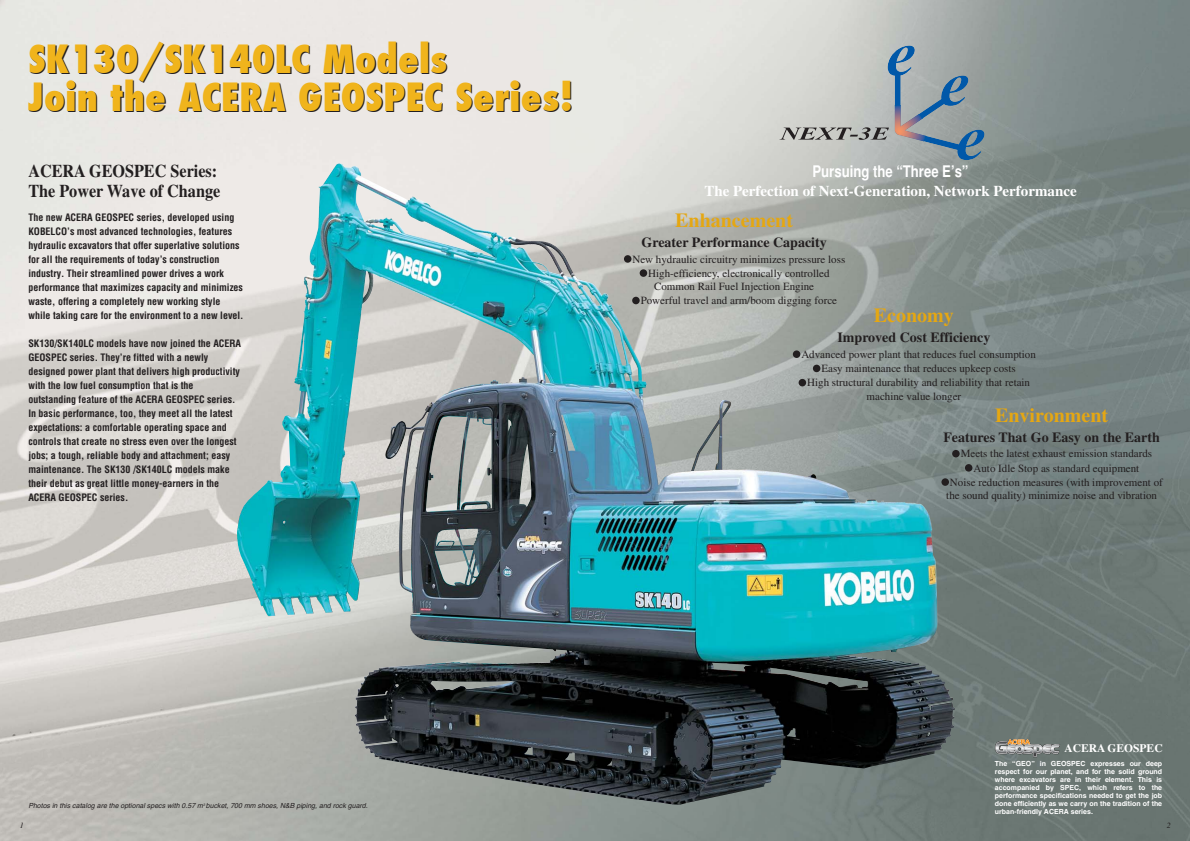
<style>
.page{position:relative;width:1190px;height:841px;background:#fff}
.page>*{position:absolute;margin:0;border:0;box-sizing:border-box;transform-origin:0 0}
.t1{font:800 condensed 38px/38px "Futura";letter-spacing:.015em;color:#f0b41c}
.t2{font:700 20px "Times";color:#e5a712}
.t3{font:700 18px/20px "Times";color:#231f20;scale:.9 1}
.t4{font:700 condensed 16px "Helvetica";color:#fff}
.t5{font:700 15px "Times";color:#fff}
.t6{font:700 14px "Times";color:#231f20}
.t7{font:700 11.5px "Times";color:#fff}
.t8{font:11px/14.2px "Times";color:#231f20;text-align:center}
.t9{font:700 condensed 10px/14px "Helvetica";color:#231f20}
.t10{font:italic 8px "Times";color:#231f20}
.t11{font:700 7px/8px "Helvetica";color:#fff;text-align:justify}
.t12{font:italic 7px "Helvetica";color:#231f20}
</style>
<div class="page">
<img style="left:0;top:0;width:1190px;height:841px">
<svg style="left:995px;top:739px;width:65px;height:18px"></svg>
<div style="left:640px;top:269px;width:7px;height:8px;background:#231f20;border-radius:50%"></div>
<div style="left:624px;top:255px;width:7px;height:8px;background:#231f20;border-radius:50%"></div>
<div style="left:965px;top:464px;width:7px;height:8px;background:#231f20;border-radius:50%"></div>
<div style="left:952px;top:450px;width:8px;height:7px;background:#231f20;border-radius:50%"></div>
<svg style="left:779px;top:46px;width:206px;height:114px;background:#aab2b5"></svg>
<img style="left:340px;top:274px;width:615px;height:531px">
<h1 class="t1" style="left:28px;top:40px;width:547px">SK130/SK140LC Models<br>Join the ACERA GEOSPEC Series!</h1>
<h3 class="t3" style="left:28px;top:162px;width:215px">ACERA GEOSPEC Series:<br>The Power Wave of Change</h3>
<p class="t9" style="left:28px;top:211px;width:217px">The new ACERA GEOSPEC series, developed using KOBELCO’s most advanced technologies, features hydraulic excavators that offer superlative solutions for all the requirements of today’s construction industry. Their streamlined power drives a work performance that maximizes capacity and minimizes waste, offering a completely new working style while taking care for the environment to a new level.</p>
<p class="t9" style="left:28px;top:337px;width:214px">SK130/SK140LC models have now joined the ACERA GEOSPEC series. They’re fitted with a newly designed power plant that delivers high productivity with the low fuel consumption that is the outstanding feature of the ACERA GEOSPEC series.<br>In basic performance, too, they meet all the latest expectations: a comfortable operating space and controls that create no stress even over the longest jobs; a tough, reliable body and attachment; easy maintenance. The SK130 /SK140LC models make their debut as great little money-earners in the ACERA GEOSPEC series.</p>
<h3 class="t4" style="left:813px;top:165px;width:157px">Pursuing the “Three E’s”</h3>
<h3 class="t5" style="left:704px;top:185px;width:374px">The Perfection of Next-Generation, Network Performance</h3>
<h2 class="t2" style="left:675px;top:213px;width:119px">Enhancement</h2>
<h3 class="t6" style="left:642px;top:237px;width:187px">Greater Performance Capacity</h3>
<p class="t8" style="left:632px;top:253px;width:214px">New hydraulic circuitry minimizes pressure loss<br>High-efficiency, electronically controlled</p>
<p class="t8" style="left:641px;top:280px;width:198px;text-align:left;text-indent:13px">Common Rail Fuel Injection Engine<br>Powerful travel and arm/boom digging force</p>
<h2 class="t2" style="left:874px;top:308px;width:81px">Economy</h2>
<h3 class="t6" style="left:837px;top:332px;width:154px">Improved Cost Efficiency</h3>
<p class="t8" style="left:801px;top:348px;width:236px">Advanced power plant that reduces fuel consumption<br>Easy maintenance that reduces upkeep costs<br>High structural durability and reliability that retain</p>
<p class="t8" style="left:867px;top:390px;width:96px">machine value longer</p>
<h2 class="t2" style="left:995px;top:408px;width:114px">Environment</h2>
<h3 class="t6" style="left:943px;top:432px;width:218px">Features That Go Easy on the Earth</h3>
<p class="t8" style="left:950px;top:448px;width:214px">Meets the latest exhaust emission standards<br>Auto Idle Stop as standard equipment<br>Noise reduction measures (with improvement of</p>
<p class="t8" style="left:946px;top:489px;width:212px">the sound quality) minimize noise and vibration</p>
<p class="t12" style="left:28px;top:803px;width:341px">Photos in this catalog are the optional specs with 0.57 m<sup>3</sup> bucket, 700 mm shoes, N&amp;B piping, and rock guard.</p>
<p class="t7" style="left:1064px;top:744px;width:100px">ACERA GEOSPEC</p>
<p class="t11" style="left:995px;top:760px;width:169px">The “GEO” in GEOSPEC expresses our deep respect for our planet, and for the solid ground where excavators are in their element. This is accompanied by SPEC, which refers to the performance specifications needed to get the job done efficiently as we carry on the tradition of the urban-friendly ACERA series.</p>
<p class="t10" style="left:20px;top:822px;width:5px">1</p>
<p class="t10" style="left:1167px;top:822px;width:5px">2</p>
</div>
